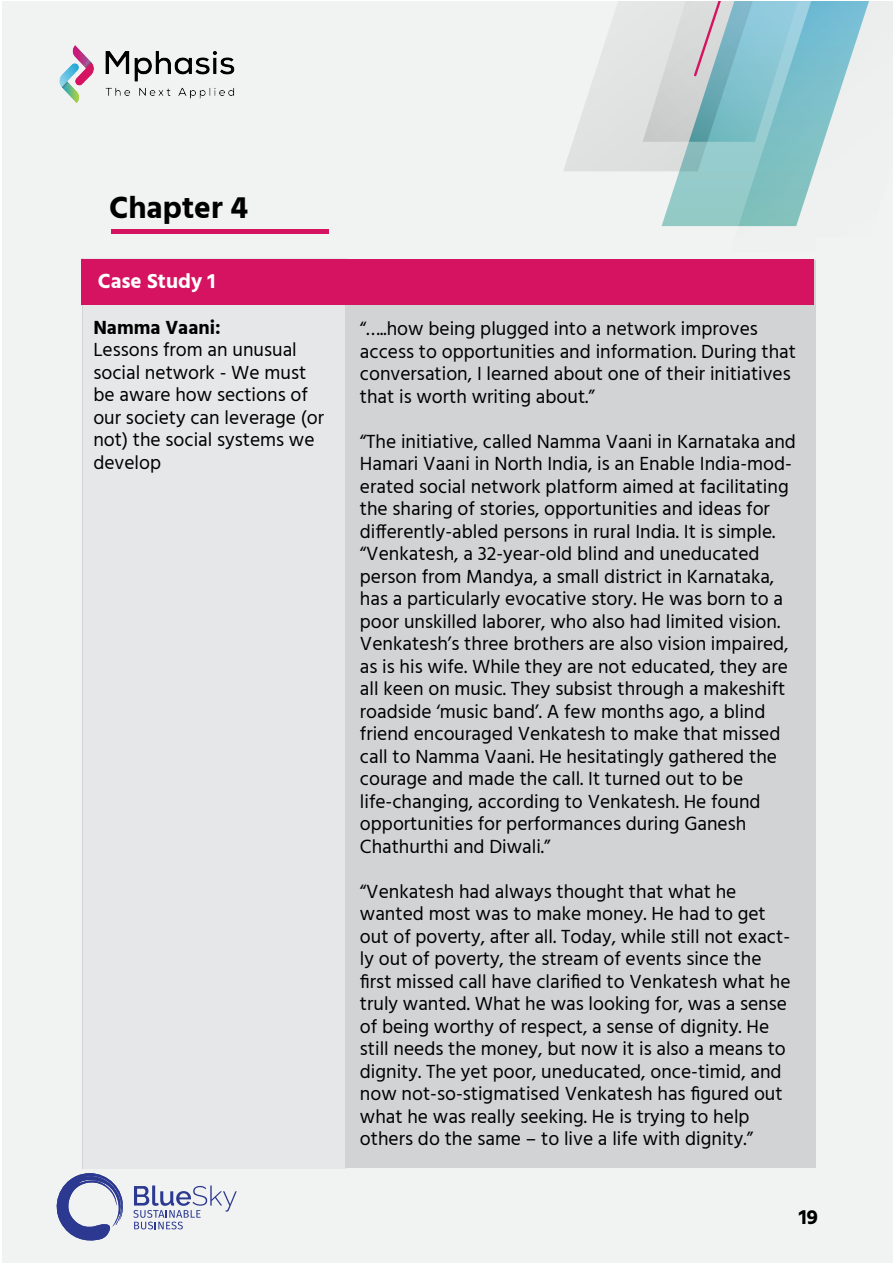
<style>
.page{position:relative;width:893px;height:1263px;background:#fff}
.page>*{position:absolute;margin:0;border:0;box-sizing:border-box;transform-origin:0 0}
.t1{font:700 31.5px "Hind";color:#000}
.t2{font:700 21px "Hind";color:#fff}
.t3{font:700 21px "Hind";color:#000}
.t4{font:19.5px/22.5px "Hind";color:#000}
.t5{font:700 19.5px "Hind";color:#000}
</style>
<div class="page">
<div style="left:2px;top:2px;width:891px;height:1261px;background:#f1f2f2"></div>
<svg style="left:563px;top:2px;width:80px;height:169px"></svg>
<svg style="left:643px;top:2px;width:226px;height:225px"></svg>
<hr style="left:112px;top:230px;width:217px;height:4px;background:#d61360">
<div style="left:83px;top:259px;width:263px;height:910px;background:#e6e7e8"></div>
<div style="left:345px;top:260px;width:548px;height:907px;background:#d1d3d4"></div>
<div style="left:816px;top:237px;width:77px;height:965px;background:#f1f2f2"></div>
<div style="left:81px;top:259px;width:732px;height:46px;background:#d61360"></div>
<img style="left:59px;top:45px;width:176px;height:58px">
<svg style="left:56px;top:1173px;width:67px;height:68px"></svg>
<svg style="left:133px;top:1185px;width:104px;height:44px"></svg>
<h1 class="t1" style="left:109px;top:188px;width:141px">Chapter 4</h1>
<p class="t2" style="left:98px;top:269px;width:119px">Case Study 1</p>
<p class="t5" style="left:93px;top:315px;width:129px">Namma Vaani:</p>
<p class="t4" style="left:93px;top:339px;width:232px">Lessons from an unusual social network - We must be aware how sections of our society can leverage (or not) the social systems we develop</p>
<p class="t4" style="left:360px;top:318px;width:438px">“…..how being plugged into a network improves access to opportunities and information. During that conversation, I learned about one of their initiatives that is worth writing about.”</p>
<p class="t4" style="left:360px;top:431px;width:438px">“The initiative, called Namma Vaani in Karnataka and Hamari Vaani in North India, is an Enable India-mod&shy;erated social network platform aimed at facilitating the sharing of stories, opportunities and ideas for differently-abled persons in rural India. It is simple. “Venkatesh, a 32-year-old blind and uneducated person from Mandya, a small district in Karnataka, has a particularly evocative story. He was born to a poor unskilled laborer, who also had limited vision.<br>Venkatesh’s three brothers are also vision impaired, as is his wife. While they are not educated, they are all keen on music. They subsist through a makeshift roadside ‘music band’. A few months ago, a blind friend encouraged Venkatesh to make that missed call to Namma Vaani. He hesitatingly gathered the courage and made the call. It turned out to be life-changing, according to Venkatesh. He found opportunities for performances during Ganesh Chathurthi and Diwali.”</p>
<p class="t4" style="left:360px;top:881px;width:432px">“Venkatesh had always thought that what he wanted most was to make money. He had to get out of poverty, after all. Today, while still not exact&shy;ly out of poverty, the stream of events since the first missed call have clarified to Venkatesh what he truly wanted. What he was looking for, was a sense of being worthy of respect, a sense of dignity. He still needs the money, but now it is also a means to dignity. The yet poor, uneducated, once-timid, and now not-so-stigmatised Venkatesh has figured out what he was really seeking. He is trying to help others do the same – to live a life with dignity.”</p>
<p class="t3" style="left:799px;top:1204px;width:21px">19</p>
</div>
